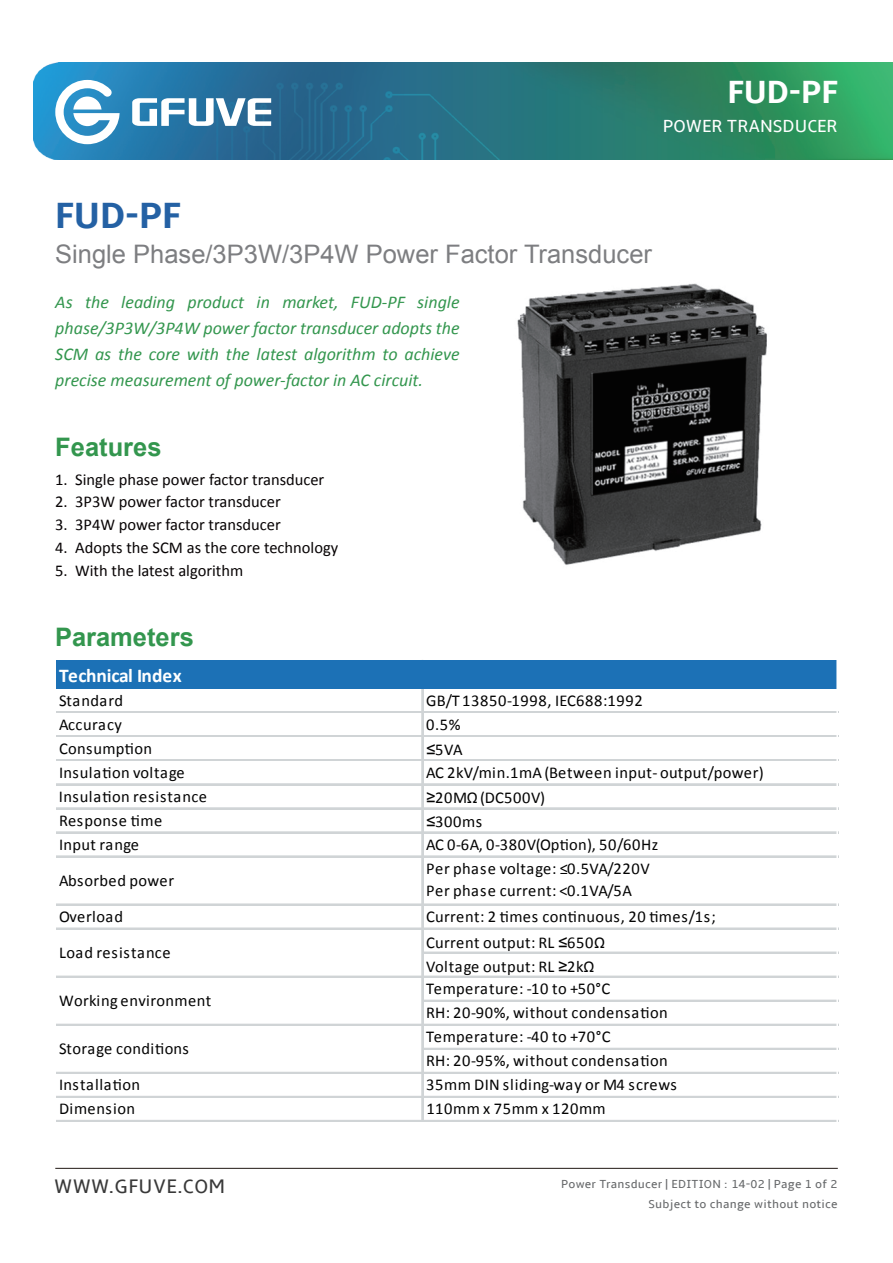
<style>
.page{position:relative;width:893px;height:1263px;background:#fff}
.page>*{position:absolute;margin:0;border:0;box-sizing:border-box;transform-origin:0 0}
.t1{font:700 37.5px "Amble";color:#2461a4}
.t2{font:700 33px "Amble";color:#fff}
.t3{font:25.5px "Arial";color:#7d7e81}
.t4{font:700 25.5px "Arial";color:#33964e}
.t5{font:20.1px "Amble";letter-spacing:.02em;color:#393939}
.t6{font:700 19.5px "Calibri";letter-spacing:-.005em;color:#fff}
.t7{font:italic 18px/25.8px "Calibri";color:#33964e;text-align:justify}
.t8{font:18px "Amble";color:#fff}
.t9{font:16.5px/22.5px "Calibri";letter-spacing:.02em;color:#030303}
.t10{font:16.5px "Calibri";color:#070304}
.t11{font:16.5px "Calibri";letter-spacing:.04em;color:#030303}
.t12{font:16.5px/22.5px "Calibri";letter-spacing:-.05em;color:#030303}
.t13{font:16.5px "Calibri";letter-spacing:.045em;color:#030303}
.t14{font:12px/19.8px "Amble";letter-spacing:.02em;color:#67696b;text-align:right}
.s1{font-family:"Arial Unicode MS"}
</style>
<div class="page">
<div style="left:56px;top:660px;width:782px;height:29px;background:#1c71b6"></div>
<hr style="left:56px;top:711px;width:781px;height:1px;background:#d0d4d6">
<hr style="left:56px;top:712px;width:781px;height:1px;background:#d0d4d6">
<hr style="left:56px;top:735px;width:781px;height:1px;background:#d0d4d6">
<hr style="left:56px;top:736px;width:781px;height:1px;background:#d0d4d6">
<hr style="left:56px;top:759px;width:781px;height:1px;background:#d0d4d6">
<hr style="left:56px;top:760px;width:781px;height:1px;background:#d0d4d6">
<hr style="left:56px;top:783px;width:781px;height:1px;background:#d0d4d6">
<hr style="left:56px;top:784px;width:781px;height:1px;background:#d0d4d6">
<hr style="left:56px;top:807px;width:781px;height:1px;background:#d0d4d6">
<hr style="left:56px;top:808px;width:781px;height:1px;background:#d0d4d6">
<hr style="left:56px;top:831px;width:781px;height:1px;background:#d0d4d6">
<hr style="left:56px;top:832px;width:781px;height:1px;background:#d0d4d6">
<hr style="left:56px;top:856px;width:781px;height:1px;background:#d0d4d6">
<hr style="left:56px;top:904px;width:781px;height:1px;background:#d0d4d6">
<hr style="left:56px;top:928px;width:781px;height:1px;background:#d0d4d6">
<hr style="left:423px;top:952px;width:414px;height:1px;background:#d0d4d6">
<hr style="left:56px;top:976px;width:781px;height:1px;background:#d0d4d6">
<hr style="left:423px;top:1000px;width:414px;height:2px;background:#d0d4d6">
<hr style="left:56px;top:1024px;width:781px;height:2px;background:#d0d4d6">
<hr style="left:423px;top:1048px;width:414px;height:2px;background:#d0d4d6">
<hr style="left:56px;top:1072px;width:781px;height:2px;background:#d0d4d6">
<hr style="left:56px;top:1096px;width:781px;height:2px;background:#d0d4d6">
<hr style="left:56px;top:1120px;width:781px;height:2px;background:#d0d4d6">
<hr style="left:421px;top:689px;width:1px;height:433px;background:#d0d4d6">
<hr style="left:422px;top:689px;width:1px;height:433px;background:#d0d4d6">
<img style="left:517px;top:283px;width:250px;height:282px">
<img style="left:33px;top:63px;width:860px;height:97px">
<svg style="left:55px;top:80px;width:65px;height:64px"></svg>
<svg style="left:132px;top:98px;width:139px;height:28px"></svg>
<hr style="left:55px;top:1168px;width:783px;height:1px;background:#211814">
<hr style="left:837px;top:658px;width:3px;height:37px;background:#fff">
<h2 class="t2" style="left:727px;top:73px;width:112px">FUD-PF</h2>
<p class="t8" style="left:663px;top:116px;width:176px">POWER TRANSDUCER</p>
<h1 class="t1" style="left:55px;top:194px;width:127px">FUD-PF</h1>
<h3 class="t3" style="left:55px;top:237px;width:598px">Single Phase/3P3W/3P4W Power Factor Transducer</h3>
<p class="t7" style="left:55px;top:289px;width:406px">As the leading product in market, FUD-PF single phase/3P3W/3P4W power factor transducer adopts the SCM as the core with the latest algorithm to achieve precise measurement of power-factor in AC circuit.</p>
<h3 class="t4" style="left:55px;top:430px;width:108px">Features</h3>
<p class="t10" style="left:55px;top:469px;width:271px">1. Single phase power factor transducer</p>
<p class="t10" style="left:55px;top:491px;width:227px">2. 3P3W power factor transducer</p>
<p class="t10" style="left:55px;top:514px;width:227px">3. 3P4W power factor transducer</p>
<p class="t10" style="left:55px;top:537px;width:285px">4. Adopts the SCM as the core technology</p>
<p class="t10" style="left:55px;top:560px;width:190px">5. With the latest algorithm</p>
<h3 class="t4" style="left:55px;top:620px;width:140px">Parameters</h3>
<p class="t6" style="left:59px;top:663px;width:124px">Technical Index</p>
<p class="t9" style="left:59px;top:689px;width:66px">Standard</p>
<p class="t11" style="left:426px;top:690px;width:218px">GB/T 13850-1998, IEC688:1992</p>
<p class="t9" style="left:59px;top:713px;width:64px">Accuracy</p>
<p class="t9" style="left:426px;top:713px;width:36px">0.5%</p>
<p class="t9" style="left:59px;top:737px;width:95px">Consumption</p>
<p class="t9" style="left:426px;top:738px;width:38px"><span class="s1">≤</span>5VA</p>
<p class="t9" style="left:59px;top:761px;width:127px">Insulation voltage</p>
<p class="t9" style="left:426px;top:761px;width:339px">AC 2kV/min.1mA (Between input- output/power)</p>
<p class="t9" style="left:59px;top:785px;width:150px">Insulation resistance</p>
<p class="t11" style="left:426px;top:787px;width:120px"><span class="s1">≥</span>20MΩ(DC500V)</p>
<p class="t9" style="left:59px;top:809px;width:105px">Response time</p>
<p class="t9" style="left:426px;top:811px;width:57px"><span class="s1">≤</span>300ms</p>
<p class="t9" style="left:59px;top:833px;width:82px">Input range</p>
<p class="t11" style="left:426px;top:834px;width:233px">AC 0-6A, 0-380V(Option), 50/60Hz</p>
<p class="t9" style="left:59px;top:869px;width:117px">Absorbed power</p>
<p class="t9" style="left:426px;top:857px;width:225px">Per phase voltage: ≤0.5VA/220V<br>Per phase current: &lt;0.1VA/5A</p>
<p class="t9" style="left:59px;top:905px;width:66px">Overload</p>
<p class="t12" style="left:426px;top:905px;width:291px">Current: 2 times continuous, 20 times/1s;<br>VC uo rl traegnet :o2utit pmuet :s RcLo<span class="s1">≤</span>n6ti5n0uΩo u s</p>
<p class="t9" style="left:426px;top:955px;width:186px">Voltage output: RL <span class="s1">≥</span>2kΩ<br>Temperature: -10 to +50°C</p>
<p class="t9" style="left:426px;top:1001px;width:243px;line-height:24px">RH: 20-90%, without condensation<br>Temperature: -40 to +70°C<br>RH: 20-95%, without condensation</p>
<p class="t13" style="left:59px;top:1074px;width:83px">Installation</p>
<p class="t9" style="left:426px;top:1073px;width:252px">35mm DIN sliding-way or M4 screws</p>
<p class="t9" style="left:59px;top:1097px;width:78px">Dimension</p>
<p class="t11" style="left:426px;top:1098px;width:181px">110mm x 75mm x 120mm</p>
<p class="t11" style="left:59px;top:942px;width:113px">Load resistance</p>
<p class="t9" style="left:59px;top:989px;width:154px">Working environment</p>
<p class="t9" style="left:59px;top:1037px;width:131px">Storage conditions</p>
<p class="t5" style="left:54px;top:1174px;width:173px">WWW.GFUVE.COM</p>
<p class="t14" style="left:561px;top:1174px;width:278px">Power Transducer | EDITION : 14-02 | Page 1 of 2<br>Subject to change without notice</p>
</div>
